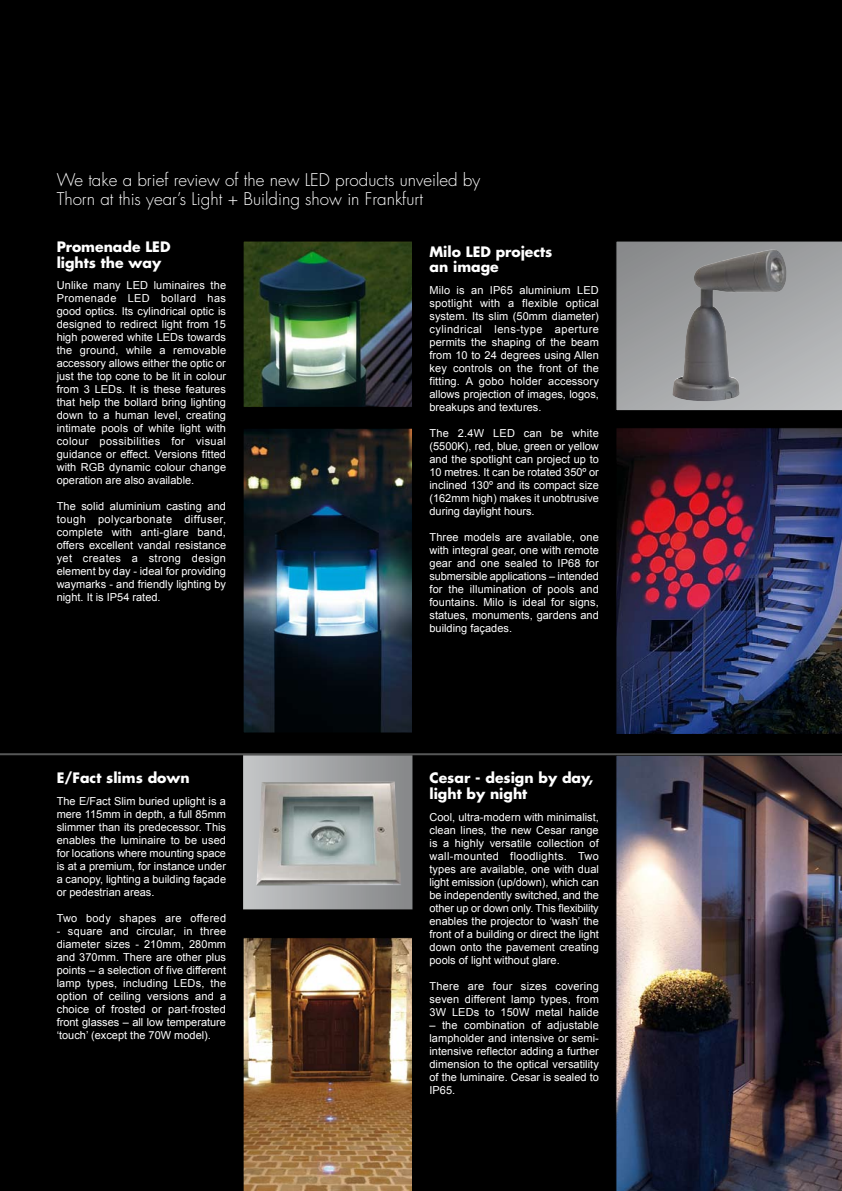
<style>
.page{position:relative;width:842px;height:1191px;background:#fff}
.page>*{position:absolute;margin:0;border:0;box-sizing:border-box;transform-origin:0 0}
.t1{font:300 17px/19px "Futura";color:#fff}
.t2{font:700 14px/15.5px "Futura";color:#fff}
.t3{font:11px/13px "Arial";color:#fff;text-align:justify}
.t4{font:11px "Arial";letter-spacing:.025em;color:#fff}
</style>
<div class="page">
<img style="left:0;top:0;width:842px;height:1191px">
<hr style="left:0;top:753px;width:842px;height:2px;background:#565757">
<h1 class="t1" style="left:57px;top:171px;width:425px">We take a brief review of the new LED products unveiled by<br>Thorn at this year’s Light + Building show in Frankfurt</h1>
<p class="t2" style="left:429px;top:243px;width:124px">Milo LED projects an image</p>
<p class="t3" style="left:429px;top:283px;width:171px">Milo is an IP65 aluminium LED spotlight with a flexible optical system. Its slim (50mm diameter) cylindrical lens-type aperture permits the shaping of the beam from 10 to 24 degrees using Allen key controls on the front of the fitting. A gobo holder accessory allows projection of images, logos, breakups and textures.</p>
<p class="t3" style="left:429px;top:426px;width:171px">The 2.4W LED can be white (5500K), red, blue, green or yellow and the spotlight can project up to 10 metres. It can be rotated 350º or inclined 130º and its compact size (162mm high) makes it unobtrusive during daylight hours.</p>
<p class="t3" style="left:429px;top:530px;width:171px">Three models are available, one with integral gear, one with remote gear and one sealed to IP68 for submersible applications – intended for the illumination of pools and fountains. Milo is ideal for signs, statues, monuments, gardens and building façades.</p>
<p class="t2" style="left:57px;top:239px;width:115px">Promenade LED lights the way</p>
<p class="t3" style="left:57px;top:279px;width:171px">Unlike many LED luminaires the Promenade LED bollard has good optics. Its cylindrical optic is designed to redirect light from 15 high powered white LEDs towards the ground, while a removable accessory allows either the optic or just the top cone to be lit in colour from 3 LEDs. It is these features that help the bollard bring lighting down to a human level, creating intimate pools of white light with colour possibilities for visual guidance or effect. Versions fitted with RGB dynamic colour change operation are also available.</p>
<p class="t3" style="left:57px;top:500px;width:171px">The solid aluminium casting and tough polycarbonate diffuser, complete with anti-glare band, offers excellent vandal resistance yet creates a strong design element by day - ideal for providing waymarks - and friendly lighting by night. It is IP54 rated.</p>
<p class="t2" style="left:57px;top:770px;width:135px">E/Fact slims down</p>
<p class="t3" style="left:57px;top:794px;width:171px">The E/Fact Slim buried uplight is a mere 115mm in depth, a full 85mm slimmer than its predecessor. This enables the luminaire to be used for locations where mounting space is at a premium, for instance under a canopy, lighting a building façade or pedestrian areas.</p>
<p class="t4" style="left:57px;top:912px;width:171px">Two body shapes are offered</p>
<p class="t3" style="left:57px;top:924px;width:171px">- square and circular, in three diameter sizes - 210mm, 280mm and 370mm. There are other plus points – a selection of five different lamp types, including LEDs, the option of ceiling versions and a choice of frosted or part-frosted front glasses – all low temperature ‘touch’ (except the 70W model).</p>
<p class="t2" style="left:429px;top:770px;width:165px">Cesar - design by day, light by night</p>
<p class="t3" style="left:429px;top:810px;width:171px">Cool, ultra-modern with minimalist, clean lines, the new Cesar range is a highly versatile collection of wall-mounted floodlights. Two types are available, one with dual light emission (up/down), which can be independently switched, and the other up or down only. This flexibility enables the projector to ‘wash’ the front of a building or direct the light down onto the pavement creating pools of light without glare.</p>
<p class="t3" style="left:429px;top:979px;width:171px">There are four sizes covering seven different lamp types, from 3W LEDs to 150W metal halide</p>
<p class="t3" style="left:429px;top:1018px;width:171px">– the combination of adjustable lampholder and intensive or semi&shy;intensive reflector adding a further dimension to the optical versatility of the luminaire. Cesar is sealed to IP65.</p>
</div>
